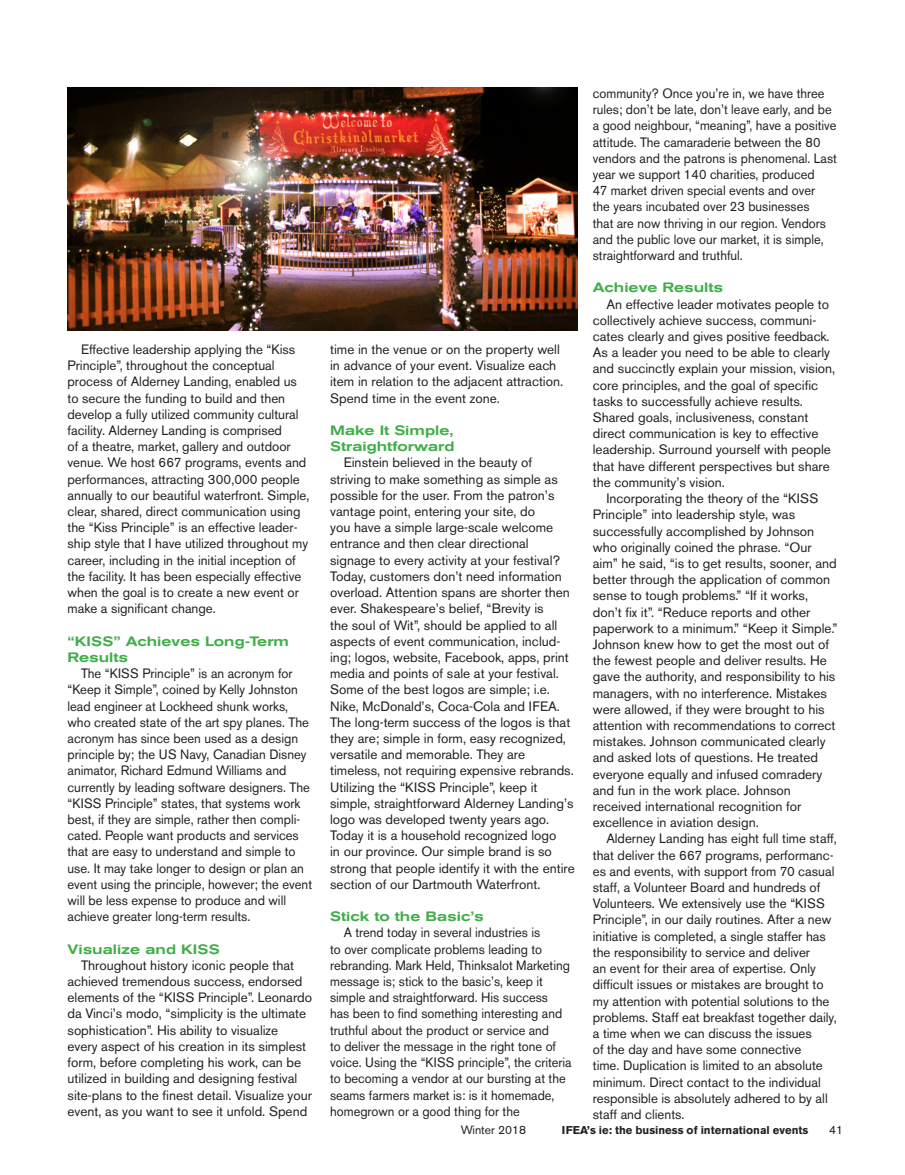
<style>
.page{position:relative;width:905px;height:1175px;background:#fff}
.page>*{position:absolute;margin:0;border:0;box-sizing:border-box;transform-origin:0 0}
.Body_Text_Black{font:13.5px/16.2px "Akzidenz Grotesk BE";color:#231f20}
.Body_Text_Black_98{font:13.5px/16.2px "Akzidenz Grotesk BE";color:#231f20}
.Body_Text_Black_95{font:13.5px/16.2px "Akzidenz Grotesk BE";color:#231f20;scale:.95 1}
.Body_Text_Black_96{font:13.5px/16.2px "Akzidenz Grotesk BE";color:#231f20;scale:.96 1}
.Headline_Medium_Exte{font:500 expanded 13.5px/16.2px "Akzidenz Grotesk BE";color:#40ae49}
.t1{font:12px "Akzidenz Grotesk BE";color:#231f20}
.t2{font:700 11.25px "Akzidenz Grotesk BE";color:#231f20}
</style>
<div class="page">
<img style="left:68px;top:88px;width:509px;height:242px">
<p class="Body_Text_Black_98" style="left:68px;top:341px;width:243px;text-indent:14px">Effective leadership applying the “Kiss Principle”, throughout the conceptual process of Alderney Landing, enabled us to secure the funding to build and then develop a fully utilized community cultural facility. Alderney Landing is comprised<br>of a theatre, market, gallery and outdoor venue. We host 667 programs, events and performances, attracting 300,000 people annually to our beautiful waterfront. Simple, clear, shared, direct communication using the “Kiss Principle” is an effective leader&shy;ship style that I have utilized throughout my career, including in the initial inception of the facility. It has been especially effective when the goal is to create a new event or make a significant change.</p>
<p class="Headline_Medium_Exte" style="left:68px;top:633px;width:223px">“KISS” Achieves Long-Term<br>Results</p>
<p class="Body_Text_Black_96" style="left:68px;top:665px;width:256px;text-indent:14px">The “KISS Principle” is an acronym for “Keep it Simple”, coined by Kelly Johnston lead engineer at Lockheed shunk works, who created state of the art spy planes. The acronym has since been used as a design principle by; the US Navy, Canadian Disney animator, Richard Edmund Williams and currently by leading software designers. The “KISS Principle” states, that systems work best, if they are simple, rather then compli&shy;cated. People want products and services that are easy to understand and simple to use. It may take longer to design or plan an event using the principle, however; the event will be less expense to produce and will achieve greater long-term results.</p>
<p class="Headline_Medium_Exte" style="left:68px;top:941px;width:154px">Visualize and KISS</p>
<p class="Body_Text_Black" style="left:68px;top:957px;width:246px;text-indent:14px">Throughout history iconic people that achieved tremendous success, endorsed elements of the “KISS Principle”. Leonardo da Vinci’s modo, “simplicity is the ultimate sophistication”. His ability to visualize<br>every aspect of his creation in its simplest form, before completing his work, can be utilized in building and designing festival site-plans to the finest detail. Visualize your event, as you want to see it unfold. Spend</p>
<p class="Body_Text_Black" style="left:330px;top:341px;width:234px">time in the venue or on the property well in advance of your event. Visualize each item in relation to the adjacent attraction.<br>Spend time in the event zone.</p>
<p class="Headline_Medium_Exte" style="left:330px;top:422px;width:126px">Make It Simple,<br>Straightforward</p>
<p class="Body_Text_Black" style="left:330px;top:454px;width:246px;text-indent:14px">Einstein believed in the beauty of striving to make something as simple as possible for the user. From the patron’s vantage point, entering your site, do<br>you have a simple large-scale welcome entrance and then clear directional signage to every activity at your festival?<br>Today, customers don’t need information overload. Attention spans are shorter then ever. Shakespeare’s belief, “Brevity is<br>the soul of Wit”, should be applied to all aspects of event communication, includ&shy;ing; logos, website, Facebook, apps, print media and points of sale at your festival.<br>Some of the best logos are simple; i.e.<br>Nike, McDonald’s, Coca-Cola and IFEA.<br>The long-term success of the logos is that they are; simple in form, easy recognized, versatile and memorable. They are timeless, not requiring expensive rebrands.<br>Utilizing the “KISS Principle”, keep it simple, straightforward Alderney Landing’s logo was developed twenty years ago.<br>Today it is a household recognized logo<br>in our province. Our simple brand is so strong that people identify it with the entire section of our Dartmouth Waterfront.</p>
<p class="Headline_Medium_Exte" style="left:330px;top:908px;width:155px">Stick to the Basic’s</p>
<p class="Body_Text_Black_95" style="left:330px;top:924px;width:256px;text-indent:14px">A trend today in several industries is<br>to over complicate problems leading to rebranding. Mark Held, Thinksalot Marketing message is; stick to the basic’s, keep it simple and straightforward. His success<br>has been to find something interesting and truthful about the product or service and<br>to deliver the message in the right tone of voice. Using the “KISS principle”, the criteria to becoming a vendor at our bursting at the seams farmers market is: is it homemade, homegrown or a good thing for the</p>
<p class="Body_Text_Black_95" style="left:592px;top:85px;width:258px">community? Once you’re in, we have three rules; don’t be late, don’t leave early, and be a good neighbour, “meaning”, have a positive attitude. The camaraderie between the 80 vendors and the patrons is phenomenal. Last year we support 140 charities, produced<br>47 market driven special events and over<br>the years incubated over 23 businesses<br>that are now thriving in our region. Vendors and the public love our market, it is simple, straightforward and truthful.</p>
<p class="Headline_Medium_Exte" style="left:592px;top:280px;width:132px">Achieve Results</p>
<p class="Body_Text_Black" style="left:592px;top:296px;width:244px;text-indent:14px">An effective leader motivates people to collectively achieve success, communi&shy;cates clearly and gives positive feedback.<br>As a leader you need to be able to clearly and succinctly explain your mission, vision, core principles, and the goal of specific tasks to successfully achieve results.<br>Shared goals, inclusiveness, constant direct communication is key to effective leadership. Surround yourself with people that have different perspectives but share the community’s vision.</p>
<p class="Body_Text_Black" style="left:592px;top:490px;width:246px;text-indent:14px">Incorporating the theory of the “KISS Principle” into leadership style, was successfully accomplished by Johnson who originally coined the phrase. “Our aim” he said, “is to get results, sooner, and better through the application of common sense to tough problems.” “If it works, don’t fix it”. “Reduce reports and other paperwork to a minimum.” “Keep it Simple.” Johnson knew how to get the most out of the fewest people and deliver results. He gave the authority, and responsibility to his managers, with no interference. Mistakes were allowed, if they were brought to his attention with recommendations to correct mistakes. Johnson communicated clearly and asked lots of questions. He treated everyone equally and infused comradery and fun in the work place. Johnson received international recognition for excellence in aviation design.</p>
<p class="Body_Text_Black_98" style="left:592px;top:830px;width:245px;text-indent:14px">Alderney Landing has eight full time staff, that deliver the 667 programs, performanc&shy;es and events, with support from 70 casual staff, a Volunteer Board and hundreds of Volunteers. We extensively use the “KISS Principle”, in our daily routines. After a new initiative is completed, a single staffer has the responsibility to service and deliver<br>an event for their area of expertise. Only difficult issues or mistakes are brought to my attention with potential solutions to the problems. Staff eat breakfast together daily, a time when we can discuss the issues<br>of the day and have some connective<br>time. Duplication is limited to an absolute minimum. Direct contact to the individual responsible is absolutely adhered to by all staff and clients.</p>
<p class="t1" style="left:461px;top:1123px;width:67px">Winter 2018</p>
<p class="t2" style="left:562px;top:1124px;width:248px">IFEA’s ie: the business of international events</p>
<p class="t1" style="left:829px;top:1123px;width:15px">41</p>
</div>
